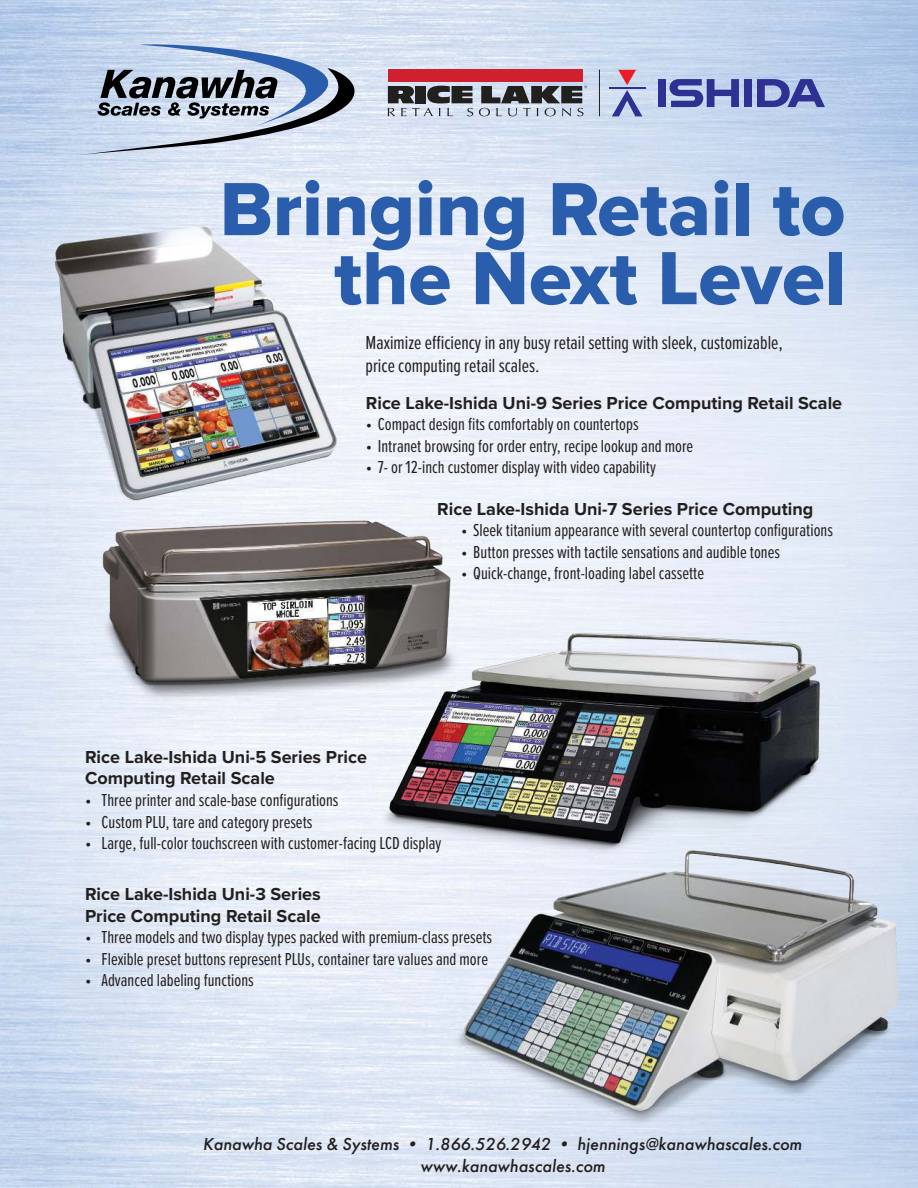
<style>
.page{position:relative;width:918px;height:1188px;background:#fff}
.page>*{position:absolute;margin:0;border:0;box-sizing:border-box;transform-origin:0 0}
.t1{font:78px/69px "Proxima Nova Extrabld";color:#2a5eac;text-align:right}
.t2{font:19.5px/23.4px "Proxima Nova Ex Cn";color:#221f1f}
.t3{font:18px "Proxima Nova Ex Cn";color:#221f1f}
.t4{font:700 18px/21.6px "Proxima Nova";color:#221f1f}
.t5{font:italic 500 18px/21.6px "Futura PT";color:#221f1f}
</style>
<div class="page">
<img style="left:0;top:0;width:918px;height:1188px">
<svg style="left:80px;top:42px;width:285px;height:110px;background:#a6b2c5"></svg>
<img style="left:69px;top:464px;width:433px;height:302px">
<img style="left:438px;top:827px;width:473px;height:317px">
<img style="left:359px;top:587px;width:520px;height:268px">
<div style="left:388px;top:70px;width:195px;height:12px;background:#cf202f"></div>
<svg style="left:388px;top:86px;width:85px;height:30px;background:#7a7d84"></svg>
<hr style="left:599px;top:70px;width:1px;height:46px;background:#221f1f">
<svg style="left:479px;top:86px;width:108px;height:30px;background:#848a93"></svg>
<svg style="left:612px;top:70px;width:30px;height:46px"></svg>
<hr style="left:609px;top:87px;width:37px;height:1px;background:#2e3092">
<div style="left:744px;top:79px;width:8px;height:28px;background:#2e3092"></div>
<svg style="left:669px;top:79px;width:70px;height:28px;background:#6b73b7"></svg>
<div style="left:658px;top:79px;width:8px;height:28px;background:#2e3092"></div>
<svg style="left:757px;top:79px;width:68px;height:28px;background:#6771b6"></svg>
<img style="left:0;top:152px;width:368px;height:393px">
<h1 class="t1" style="left:220px;top:179px;width:627px">Bringing Retail to the Next Level</h1>
<p class="t2" style="left:366px;top:331px;width:419px">Maximize efficiency in any busy retail setting with sleek, customizable, price computing retail scales.</p>
<p class="t4" style="left:366px;top:393px;width:478px">Rice Lake-Ishida Uni-9 Series Price Computing Retail Scale</p>
<p class="t3" style="left:366px;top:417px;width:274px">• Compact design fits comfortably on countertops</p>
<p class="t3" style="left:366px;top:438px;width:329px">• Intranet browsing for order entry, recipe lookup and more</p>
<p class="t3" style="left:366px;top:460px;width:292px">• 7- or 12-inch customer display with video capability</p>
<p class="t4" style="left:437px;top:499px;width:378px">Rice Lake-Ishida Uni-7 Series Price Computing</p>
<p class="t3" style="left:461px;top:523px;width:373px">• Sleek titanium appearance with several countertop configurations</p>
<p class="t3" style="left:461px;top:544px;width:320px">• Button presses with tactile sensations and audible tones</p>
<p class="t3" style="left:461px;top:566px;width:244px">• Quick-change, front-loading label cassette</p>
<p class="t4" style="left:85px;top:747px;width:283px">Rice Lake-Ishida Uni-5 Series Price<br>Computing Retail Scale</p>
<p class="t3" style="left:85px;top:793px;width:255px">• Three printer and scale-base configurations</p>
<p class="t3" style="left:85px;top:814px;width:229px">• Custom PLU, tare and category presets</p>
<p class="t3" style="left:85px;top:836px;width:358px">• Large, full-color touchscreen with customer-facing LCD display</p>
<p class="t4" style="left:85px;top:884px;width:237px">Rice Lake-Ishida Uni-3 Series<br>Price Computing Retail Scale</p>
<p class="t3" style="left:85px;top:930px;width:409px">• Three models and two display types packed with premium-class presets</p>
<p class="t3" style="left:85px;top:951px;width:405px">• Flexible preset buttons represent PLUs, container tare values and more</p>
<p class="t3" style="left:85px;top:973px;width:170px">• Advanced labeling functions</p>
<p class="t5" style="left:420px;top:1134px;width:383px;text-indent:-217px">Kanawha Scales &amp; Systems • 1.866.526.2942 • hjennings@kanawhascales.com www.kanawhascales.com</p>
</div>
